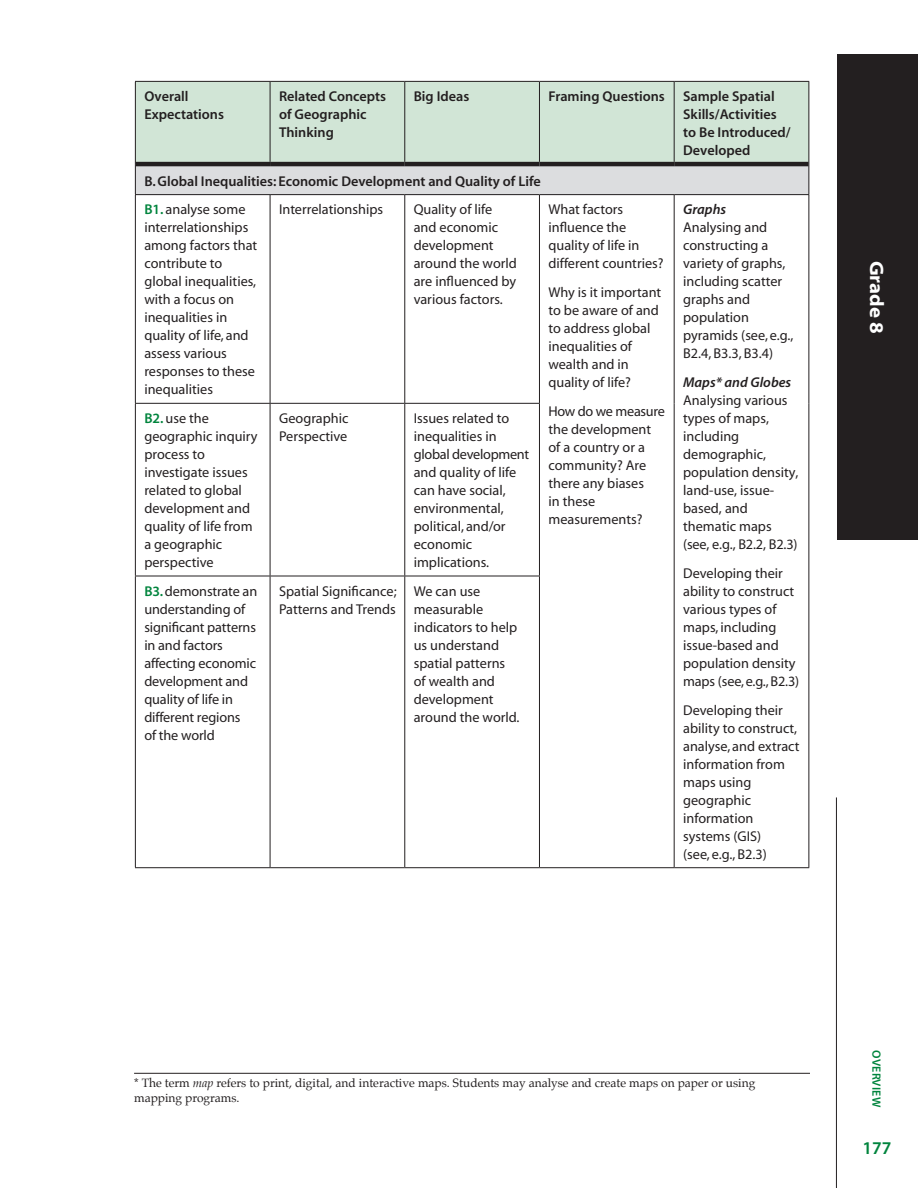
<style>
.page{position:relative;width:918px;height:1188px;background:#fff}
.page>*{position:absolute;margin:0;border:0;box-sizing:border-box;transform-origin:0 0}
.t1{font:19.5px "Myriad MM 700 700";color:#fff}
.t2{font:18px "Myriad MM 565 600";color:#00843d}
.SS-Overview_Table_Co{font:14.25px/18px "Myriad MM 400 600";color:#231f20}
.SS-Overview_Table_He{font:14.25px/18px "Myriad MM 565 600";color:#231f20}
.SS-Overview_Table_He-2{font:14.25px "Myriad MM It 565 600";color:#231f20}
.SS-Footnote{font:12px/15px "Palatino";color:#231f20}
.t3{font:12px "Myriad MM 565 600";letter-spacing:.015em;color:#00843d}
.s1{font-family:"Myriad MM 565 600";color:#00843d}
.s2{font-style:italic}
</style>
<div class="page">
<hr style="left:836px;top:797px;width:1px;height:391px;background:#231f20">
<div style="left:837px;top:54px;width:81px;height:486px;background:#231f20"></div>
<div style="left:136px;top:82px;width:672px;height:80px;background:#d1e5d6"></div>
<div style="left:135px;top:164px;width:674px;height:31px;background:#dcdddf"></div>
<hr style="left:135px;top:81px;width:135px;height:1px;background:#231f20">
<hr style="left:135px;top:82px;width:1px;height:82px;background:#231f20">
<hr style="left:674px;top:81px;width:135px;height:1px;background:#231f20">
<hr style="left:808px;top:82px;width:1px;height:82px;background:#231f20">
<hr style="left:270px;top:81px;width:135px;height:1px;background:#231f20">
<hr style="left:270px;top:82px;width:1px;height:80px;background:#231f20">
<hr style="left:539px;top:81px;width:135px;height:1px;background:#231f20">
<hr style="left:674px;top:82px;width:1px;height:80px;background:#231f20">
<hr style="left:405px;top:81px;width:134px;height:1px;background:#231f20">
<hr style="left:404px;top:82px;width:1px;height:80px;background:#231f20">
<hr style="left:539px;top:82px;width:1px;height:80px;background:#231f20">
<hr style="left:135px;top:195px;width:1px;height:208px;background:#231f20">
<hr style="left:270px;top:195px;width:1px;height:208px;background:#231f20">
<hr style="left:404px;top:195px;width:1px;height:208px;background:#231f20">
<hr style="left:539px;top:195px;width:1px;height:208px;background:#231f20">
<hr style="left:674px;top:195px;width:1px;height:208px;background:#231f20">
<hr style="left:808px;top:195px;width:1px;height:208px;background:#231f20">
<hr style="left:135px;top:403px;width:135px;height:1px;background:#231f20">
<hr style="left:135px;top:404px;width:1px;height:172px;background:#231f20">
<hr style="left:270px;top:403px;width:135px;height:1px;background:#231f20">
<hr style="left:270px;top:404px;width:1px;height:172px;background:#231f20">
<hr style="left:405px;top:403px;width:135px;height:1px;background:#231f20">
<hr style="left:404px;top:404px;width:1px;height:172px;background:#231f20">
<hr style="left:539px;top:404px;width:1px;height:172px;background:#231f20">
<hr style="left:674px;top:403px;width:1px;height:173px;background:#231f20">
<hr style="left:808px;top:403px;width:1px;height:173px;background:#231f20">
<hr style="left:135px;top:576px;width:135px;height:1px;background:#231f20">
<hr style="left:135px;top:576px;width:1px;height:291px;background:#231f20">
<hr style="left:270px;top:576px;width:135px;height:1px;background:#231f20">
<hr style="left:270px;top:576px;width:1px;height:291px;background:#231f20">
<hr style="left:405px;top:576px;width:135px;height:1px;background:#231f20">
<hr style="left:404px;top:576px;width:1px;height:291px;background:#231f20">
<hr style="left:539px;top:576px;width:1px;height:291px;background:#231f20">
<hr style="left:674px;top:576px;width:1px;height:291px;background:#231f20">
<hr style="left:808px;top:576px;width:1px;height:291px;background:#231f20">
<hr style="left:135px;top:867px;width:135px;height:1px;background:#231f20">
<hr style="left:270px;top:867px;width:135px;height:1px;background:#231f20">
<hr style="left:405px;top:867px;width:134px;height:1px;background:#231f20">
<hr style="left:539px;top:867px;width:135px;height:1px;background:#231f20">
<hr style="left:674px;top:867px;width:135px;height:1px;background:#231f20">
<hr style="left:135px;top:194px;width:135px;height:1px;background:#231f20">
<hr style="left:270px;top:194px;width:135px;height:1px;background:#231f20">
<hr style="left:405px;top:194px;width:134px;height:1px;background:#231f20">
<hr style="left:539px;top:194px;width:135px;height:1px;background:#231f20">
<hr style="left:674px;top:194px;width:135px;height:1px;background:#231f20">
<hr style="left:135px;top:164px;width:1px;height:30px;background:#231f20">
<hr style="left:808px;top:164px;width:1px;height:30px;background:#231f20">
<hr style="left:136px;top:162px;width:134px;height:4px;background:#231f20">
<hr style="left:270px;top:162px;width:135px;height:4px;background:#231f20">
<hr style="left:405px;top:162px;width:134px;height:4px;background:#231f20">
<hr style="left:539px;top:162px;width:135px;height:4px;background:#231f20">
<hr style="left:674px;top:162px;width:135px;height:4px;background:#231f20">
<hr style="left:134px;top:1073px;width:676px;height:1px;background:#231f20">
<p class="SS-Overview_Table_He" style="left:144px;top:88px;width:81px">Overall<br>Expectations</p>
<p class="SS-Overview_Table_He" style="left:279px;top:88px;width:109px">Related Concepts of Geographic<br>Thinking</p>
<p class="SS-Overview_Table_He" style="left:414px;top:88px;width:57px">Big Ideas</p>
<p class="SS-Overview_Table_He" style="left:548px;top:88px;width:118px">Framing Questions</p>
<p class="SS-Overview_Table_He" style="left:683px;top:88px;width:109px">Sample Spatial<br>Skills/Activities to Be Introduced/<br>Developed</p>
<p class="SS-Overview_Table_He" style="left:144px;top:173px;width:398px">B. Global Inequalities: Economic Development and Quality of Life</p>
<p class="SS-Overview_Table_Co" style="left:144px;top:201px;width:115px"><span class="s1">B1.</span> analyse some interrelationships among factors that contribute to global inequalities, with a focus on inequalities in quality of life, and assess various responses to these inequalities</p>
<p class="SS-Overview_Table_Co" style="left:279px;top:201px;width:106px">Interrelationships</p>
<p class="SS-Overview_Table_Co" style="left:414px;top:201px;width:105px">Quality of life and economic development around the world are influenced by various factors.</p>
<p class="SS-Overview_Table_Co" style="left:548px;top:201px;width:117px">What factors influence the quality of life in different countries?</p>
<p class="SS-Overview_Table_He-2" style="left:683px;top:203px;width:44px">Graphs</p>
<p class="SS-Overview_Table_Co" style="left:683px;top:219px;width:112px">Analysing and constructing a variety of graphs, including scatter graphs and population pyramids (see, e.g.,<br>B2.4, B3.3, B3.4)</p>
<p class="SS-Overview_Table_He-2" style="left:683px;top:375px;width:110px">Maps* and Globes</p>
<p class="SS-Overview_Table_Co" style="left:683px;top:392px;width:117px">Analysing various types of maps, including demographic, population density, land-use, issue&shy;based, and thematic maps (see, e.g., B2.2, B2.3)</p>
<p class="SS-Overview_Table_Co" style="left:683px;top:565px;width:118px">Developing their ability to construct various types of maps, including issue-based and population density maps (see, e.g., B2.3)</p>
<p class="SS-Overview_Table_Co" style="left:683px;top:702px;width:118px">Developing their ability to construct, analyse, and extract information from maps using geographic information systems (GIS)<br>(see, e.g., B2.3)</p>
<p class="SS-Overview_Table_Co" style="left:548px;top:284px;width:114px">Why is it important to be aware of and to address global inequalities of wealth and in quality of life?</p>
<p class="SS-Overview_Table_Co" style="left:548px;top:403px;width:118px">How do we measure the development of a country or a community? Are there any biases<br>in these measurements?</p>
<p class="SS-Overview_Table_Co" style="left:144px;top:410px;width:115px"><span class="s1">B2.</span> use the geographic inquiry process to investigate issues related to global development and quality of life from a geographic perspective</p>
<p class="SS-Overview_Table_Co" style="left:279px;top:410px;width:71px">Geographic<br>Perspective</p>
<p class="SS-Overview_Table_Co" style="left:414px;top:410px;width:117px">Issues related to inequalities in global development and quality of life can have social, environmental, political, and/or economic implications.</p>
<p class="SS-Overview_Table_Co" style="left:144px;top:583px;width:114px"><span class="s1">B3.</span> demonstrate an understanding of significant patterns in and factors affecting economic development and quality of life in different regions<br>of the world</p>
<p class="SS-Overview_Table_Co" style="left:279px;top:583px;width:119px">Spatial Significance;<br>Patterns and Trends</p>
<p class="SS-Overview_Table_Co" style="left:414px;top:583px;width:107px">We can use measurable indicators to help us understand spatial patterns of wealth and development around the world.</p>
<h1 class="t1" style="left:886px;top:261px;width:74px;rotate:90deg">Grade 8</h1>
<p class="SS-Footnote" style="left:134px;top:1076px;width:623px">* The term <span class="s2">map</span> refers to print, digital, and interactive maps. Students may analyse and create maps on paper or using mapping programs.</p>
<p class="t3" style="left:882px;top:1050px;width:58px;rotate:90deg">OVERVIEW</p>
<p class="t2" style="left:863px;top:1140px;width:30px">177</p>
</div>
